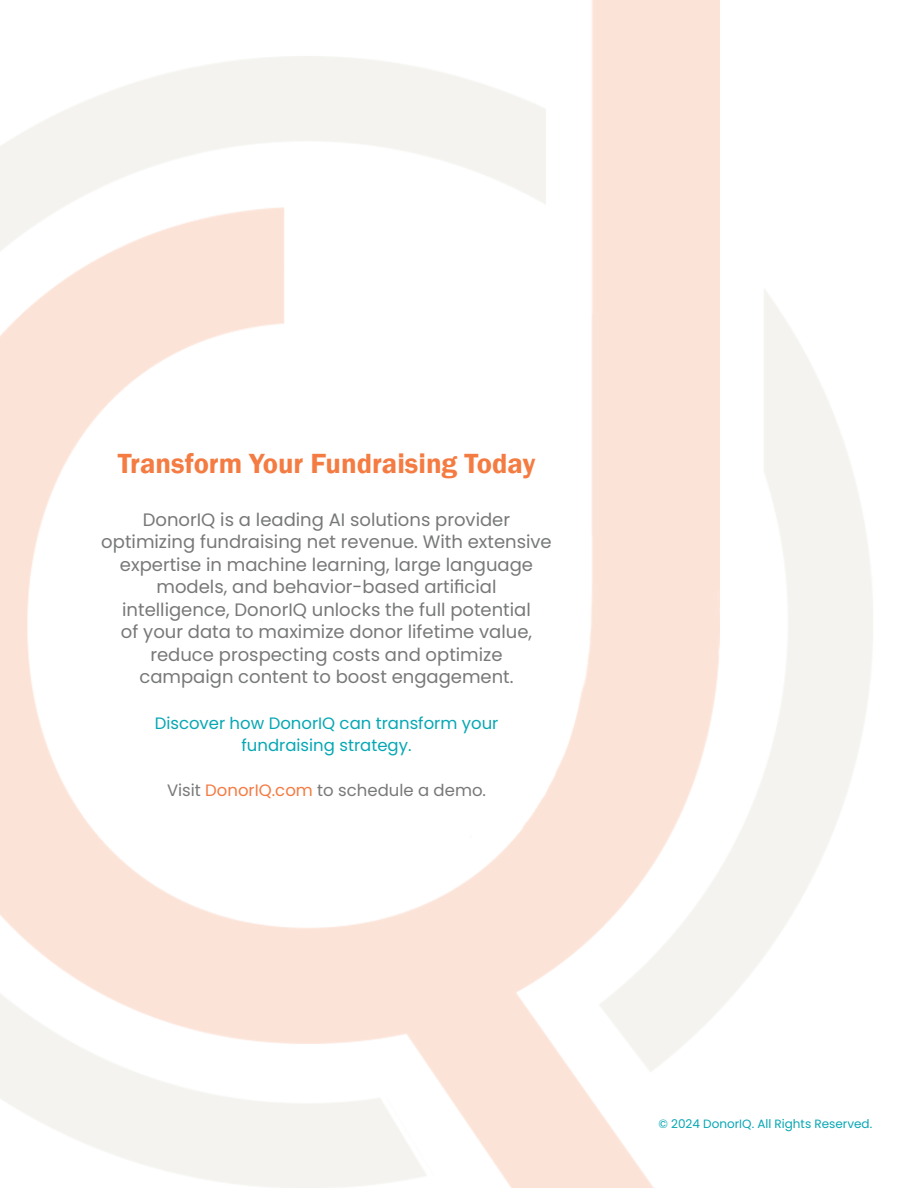
<style>
.page{position:relative;width:918px;height:1188px;background:#fff}
.page>*{position:absolute;margin:0;border:0;box-sizing:border-box;transform-origin:0 0}
.t1{font:600 28.5px "Franklin Gothic";color:#f47b41}
.t2{font:18px/22.5px "Poppins";color:#777878;text-align:center}
.t3{font:16.5px/22.5px "Poppins";color:#06a7b4;text-align:center}
.t4{font:16.5px "Poppins";color:#777878}
.t5{font:12px "Poppins";color:#06a7b4}
.s1{color:#f47b43}
</style>
<div class="page">
<img style="left:0;top:0;width:873px;height:1188px">
<h1 class="t1" style="left:118px;top:446px;width:419px">Transform Your Fundraising Today</h1>
<p class="t2" style="left:101px;top:509px;width:452px">DonorIQ is a leading AI solutions provider optimizing fundraising net revenue. With extensive expertise in machine learning, large language models, and behavior-based artificial intelligence, DonorIQ unlocks the full potential<br>of your data to maximize donor lifetime value, reduce prospecting costs and optimize campaign content to boost engagement.</p>
<p class="t3" style="left:155px;top:712px;width:345px">Discover how DonorIQ can transform your fundraising strategy.</p>
<p class="t4" style="left:167px;top:781px;width:321px">Visit <span class="s1">DonorIQ.com</span> to schedule a demo.</p>
<p class="t5" style="left:658px;top:1116px;width:215px">© 2024 DonorIQ. All Rights Reserved.</p>
</div>
